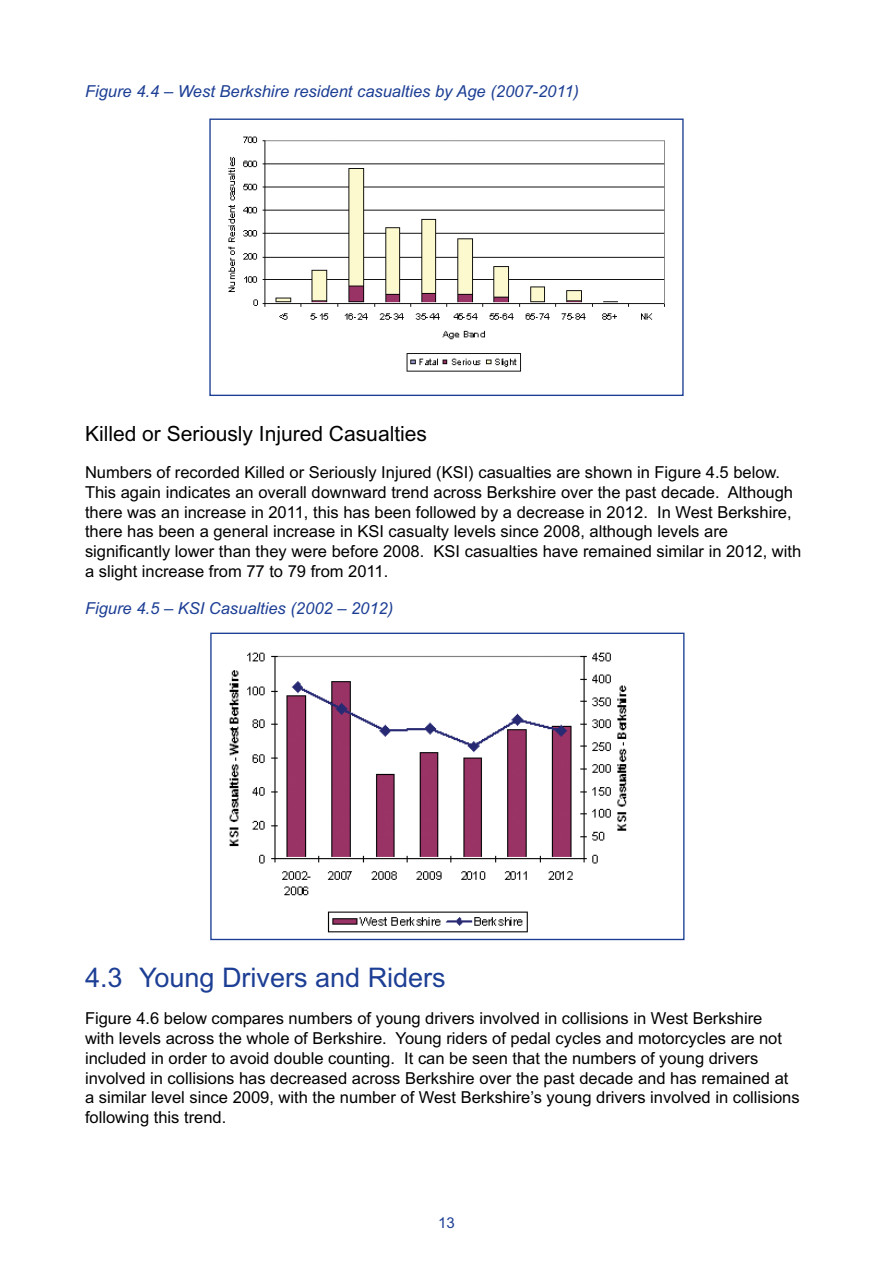
<style>
.page{position:relative;width:893px;height:1263px;background:#fff}
.page>*{position:absolute;margin:0;border:0;box-sizing:border-box;transform-origin:0 0}
.t1{font:27px "Arial MT Std";color:#1c3e94}
.t2{font:21px "Arial MT Std";color:#000}
.t3{font:16.5px/19.8px "Arial MT Std";color:#000}
.t4{font:italic 16.5px "Arial MT Std";color:#1c3e94}
.t5{font:15px "Arial MT Std";color:#1c3e94}
</style>
<div class="page">
<img style="left:228px;top:136px;width:437px;height:236px">
<div style="left:209px;top:119px;width:475px;height:277px;border:1px solid #1c3e94"></div>
<img style="left:229px;top:652px;width:398px;height:281px">
<div style="left:210px;top:633px;width:474px;height:307px;border:1px solid #1c3e94"></div>
<p class="t4" style="left:85px;top:81px;width:495px">Figure 4.4 – West Berkshire resident casualties by Age (2007-2011)</p>
<p class="t2" style="left:85px;top:422px;width:343px">Killed or Seriously Injured Casualties</p>
<p class="t3" style="left:85px;top:462px;width:718px">Numbers of recorded Killed or Seriously Injured (KSI) casualties are shown in Figure 4.5 below.<br>This again indicates an overall downward trend across Berkshire over the past decade. Although there was an increase in 2011, this has been followed by a decrease in 2012. In West Berkshire, there has been a general increase in KSI casualty levels since 2008, although levels are significantly lower than they were before 2008. KSI casualties have remained similar in 2012, with a slight increase from 77 to 79 from 2011.</p>
<p class="t4" style="left:85px;top:598px;width:310px">Figure 4.5 – KSI Casualties (2002 – 2012)</p>
<h1 class="t1" style="left:85px;top:962px;width:362px">4.3 Young Drivers and Riders</h1>
<p class="t3" style="left:85px;top:1008px;width:716px">Figure 4.6 below compares numbers of young drivers involved in collisions in West Berkshire<br>with levels across the whole of Berkshire. Young riders of pedal cycles and motorcycles are not included in order to avoid double counting. It can be seen that the numbers of young drivers involved in collisions has decreased across Berkshire over the past decade and has remained at a similar level since 2009, with the number of West Berkshire’s young drivers involved in collisions following this trend.</p>
<p class="t5" style="left:438px;top:1214px;width:18px">13</p>
</div>
